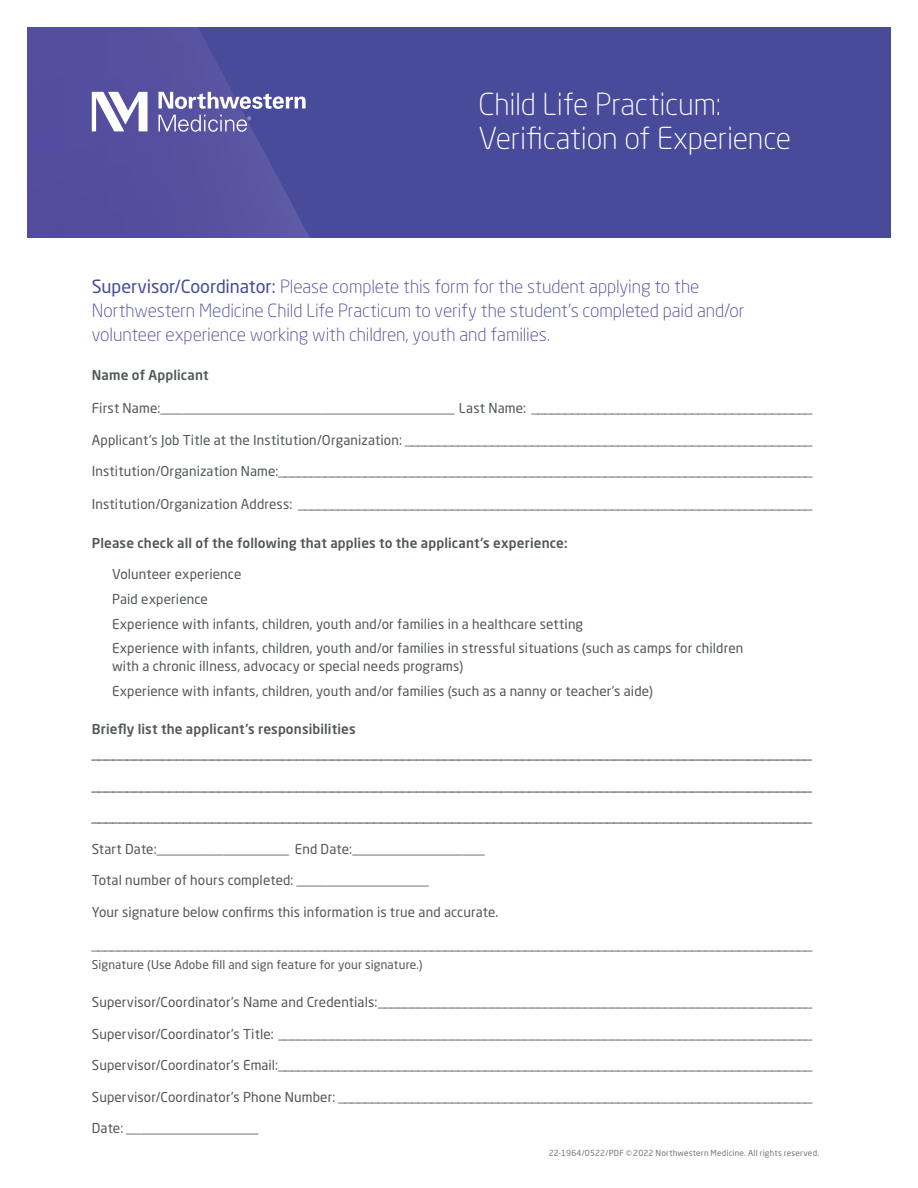
<style>
.page{position:relative;width:918px;height:1188px;background:#fff}
.page>*{position:absolute;margin:0;border:0;box-sizing:border-box;transform-origin:0 0}
.t1{font:300 30px/34.5px "Neo Sans Pro";letter-spacing:-.01em;color:#fff}
.t2{font:300 18px/24px "Neo Sans Pro";letter-spacing:-.005em;color:#484a9a}
.t3{font:13.5px/24.8px "Neo Sans Pro";letter-spacing:.01em;color:#52575a}
.t4{font:500 13.5px/24.8px "Neo Sans Pro";letter-spacing:.01em;color:#52575a}
.t5{font:12px "Neo Sans Pro";letter-spacing:.01em;color:#52575a}
.t6{font:8.25px "Neo Sans Pro";letter-spacing:.025em;color:#717577}
.s1{font-weight:400}
</style>
<div class="page">
<svg style="left:27px;top:27px;width:864px;height:211px;background:#4d4d9c"></svg>
<h1 class="t1" style="left:478px;top:86px;width:314px">Child Life Practicum:<br>Verification of Experience</h1>
<p class="t2" style="left:92px;top:274px;width:654px"><span class="s1">Supervisor/Coordinator:</span> Please complete this form for the student applying to the<br>Northwestern Medicine Child Life Practicum to verify the student’s completed paid and/or volunteer experience working with children, youth and families.</p>
<p class="t4" style="left:92px;top:363px;width:118px">Name of Applicant</p>
<p class="t3" style="left:92px;top:396px;width:722px">First Name:________________________________________ Last Name: __________________________________________</p>
<p class="t3" style="left:92px;top:427px;width:722px">Applicant’s Job Title at the Institution/Organization: _____________________________________________________________</p>
<p class="t3" style="left:92px;top:459px;width:722px">Institution/Organization Name:________________________________________________________________________________</p>
<p class="t3" style="left:92px;top:492px;width:722px">Institution/Organization Address: _____________________________________________________________________________</p>
<p class="t4" style="left:92px;top:530px;width:477px">Please check all of the following that applies to the applicant’s experience:</p>
<p class="t3" style="left:112px;top:562px;width:633px">Volunteer experience<br>Paid experience<br>Experience with infants, children, youth and/or families in a healthcare setting<br>Experience with infants, children, youth and/or families in stressful situations (such as camps for children</p>
<p class="t3" style="left:112px;top:654px;width:542px">with a chronic illness, advocacy or special needs programs)<br>Experience with infants, children, youth and/or families (such as a nanny or teacher’s aide)</p>
<p class="t4" style="left:92px;top:717px;width:722px">Briefly list the applicant’s responsibilities ______________________________________________________________________________________________________</p>
<p class="t4" style="left:92px;top:773px;width:722px">______________________________________________________________________________________________________</p>
<p class="t4" style="left:92px;top:804px;width:722px">______________________________________________________________________________________________________</p>
<p class="t3" style="left:92px;top:836px;width:394px">Start Date:__________________ End Date:__________________</p>
<p class="t3" style="left:92px;top:868px;width:338px">Total number of hours completed: __________________</p>
<p class="t3" style="left:92px;top:899px;width:408px">Your signature below confirms this information is true and accurate.</p>
<p class="t3" style="left:92px;top:932px;width:722px">____________________________________________________________________________________________________________</p>
<p class="t5" style="left:92px;top:957px;width:332px">Signature (Use Adobe fill and sign feature for your signature.)</p>
<p class="t3" style="left:92px;top:990px;width:722px">Supervisor/Coordinator’s Name and Credentials:_________________________________________________________________</p>
<p class="t3" style="left:92px;top:1021px;width:722px">Supervisor/Coordinator’s Title: ________________________________________________________________________________</p>
<p class="t3" style="left:92px;top:1053px;width:722px">Supervisor/Coordinator’s Email:________________________________________________________________________________</p>
<p class="t3" style="left:92px;top:1084px;width:722px">Supervisor/Coordinator’s Phone Number: _______________________________________________________________________</p>
<p class="t3" style="left:92px;top:1116px;width:168px">Date: __________________</p>
<p class="t6" style="left:549px;top:1148px;width:272px">22-1964/0522/PDF ©2022 Northwestern Medicine. All rights reserved.</p>
</div>
